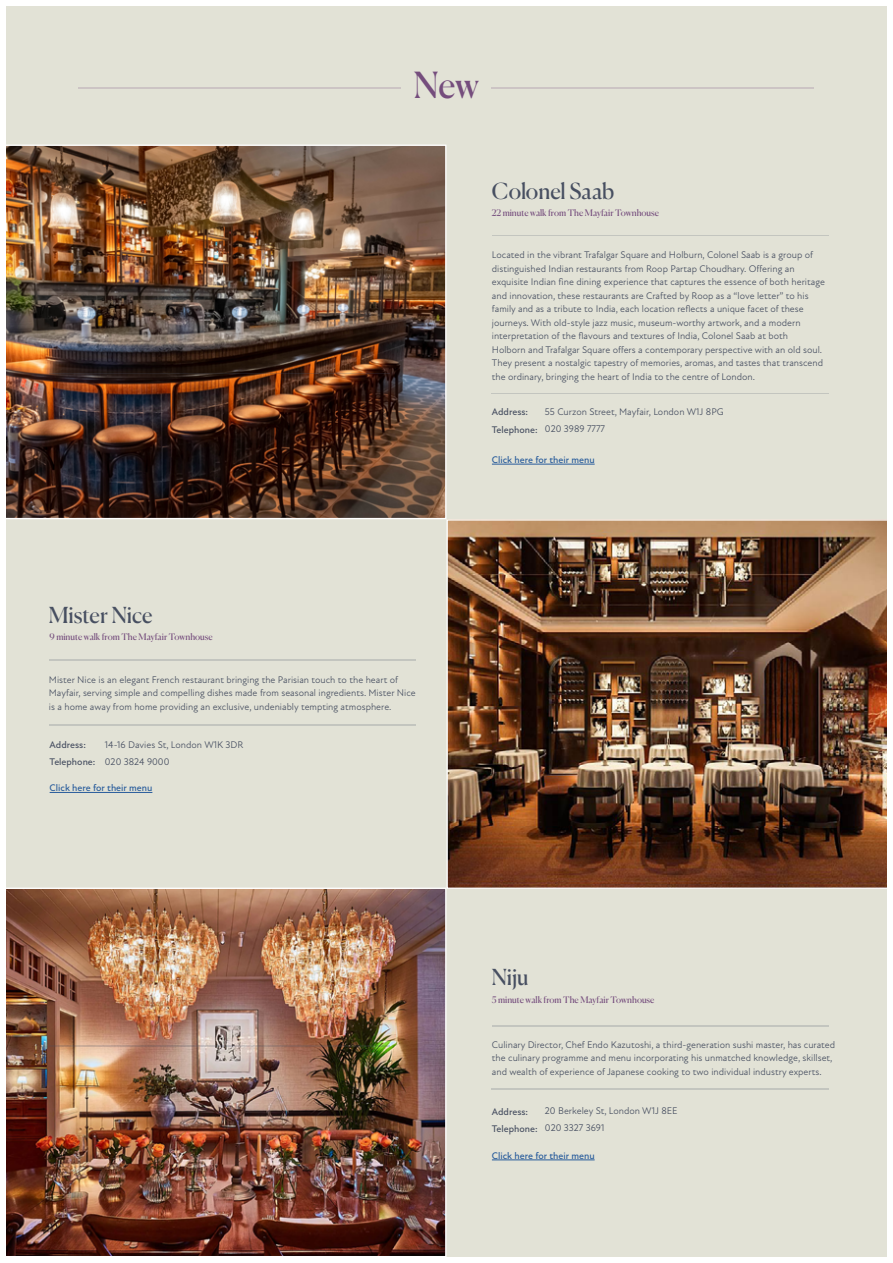
<style>
.page{position:relative;width:893px;height:1263px;background:#e2e2d6}
.page>*{position:absolute;margin:0;border:0;box-sizing:border-box;transform-origin:0 0}
.t1{font:36px "Canela";color:#754d7d}
.t2{font:22.05px "Canela";letter-spacing:-.005em;color:#474f61}
.t3{font:9.75px/13.5px "New Atten";color:#474f61}
.t4{font:500 9.75px "New Atten";color:#275b9b}
.t5{font:500 9.75px/17.1px "New Atten";color:#474f61}
.t6{font:9px "Canela";letter-spacing:-.005em;color:#754d7d}
</style>
<div class="page">
<div style="left:0;top:0;width:893px;height:6px;background:#fff"></div>
<hr style="left:78px;top:87px;width:323px;height:2px;background:#754d7d">
<hr style="left:491px;top:87px;width:323px;height:2px;background:#754d7d">
<hr style="left:50px;top:792px;width:102px;height:1px;background:#275b9b">
<hr style="left:492px;top:464px;width:103px;height:1px;background:#275b9b">
<hr style="left:492px;top:1159px;width:103px;height:1px;background:#275b9b">
<hr style="left:49px;top:659px;width:367px;height:1px;background:#474f61">
<hr style="left:49px;top:724px;width:367px;height:2px;background:#474f61">
<hr style="left:492px;top:235px;width:337px;height:1px;background:#474f61">
<hr style="left:492px;top:1025px;width:337px;height:1px;background:#474f61">
<hr style="left:491px;top:393px;width:338px;height:1px;background:#474f61">
<hr style="left:491px;top:1089px;width:338px;height:1px;background:#474f61">
<img style="left:6px;top:147px;width:438px;height:370px">
<img style="left:6px;top:890px;width:438px;height:365px">
<hr style="left:50px;top:373px;width:340px;height:1px;background:#474f61">
<hr style="left:50px;top:1045px;width:340px;height:1px;background:#474f61">
<img style="left:448px;top:521px;width:439px;height:366px">
<div style="left:0;top:0;width:6px;height:1262px;background:#fff"></div>
<div style="left:0;top:1257px;width:893px;height:6px;background:#fff"></div>
<div style="left:887px;top:0;width:6px;height:1262px;background:#fff"></div>
<h1 class="t1" style="left:414px;top:57px;width:67px">New</h1>
<h2 class="t2" style="left:492px;top:174px;width:124px">Colonel Saab</h2>
<p class="t6" style="left:492px;top:205px;width:169px">22 minute walk from The Mayfair Townhouse</p>
<p class="t3" style="left:492px;top:248px;width:335px">Located in the vibrant Trafalgar Square and Holburn, Colonel Saab is a group of distinguished Indian restaurants from Roop Partap Choudhary. Offering an exquisite Indian fine dining experience that captures the essence of both heritage and innovation, these restaurants are Crafted by Roop as a “love letter” to his family and as a tribute to India, each location reflects a unique facet of these journeys. With old-style jazz music, museum-worthy artwork, and a modern interpretation of the flavours and textures of India, Colonel Saab at both<br>Holborn and Trafalgar Square offers a contemporary perspective with an old soul.<br>They present a nostalgic tapestry of memories, aromas, and tastes that transcend the ordinary, bringing the heart of India to the centre of London.</p>
<p class="t5" style="left:492px;top:404px;width:47px">Address:<br>Telephone:</p>
<p class="t3" style="left:545px;top:403px;width:180px;line-height:17.1px">55 Curzon Street, Mayfair, London W1J 8PG<br>020 3989 7777</p>
<p class="t4" style="left:492px;top:454px;width:104px">Click here for their menu</p>
<h2 class="t2" style="left:49px;top:598px;width:105px">Mister Nice</h2>
<p class="t6" style="left:50px;top:630px;width:165px">9 minute walk from The Mayfair Townhouse</p>
<p class="t3" style="left:49px;top:673px;width:368px">Mister Nice is an elegant French restaurant bringing the Parisian touch to the heart of<br>Mayfair, serving simple and compelling dishes made from seasonal ingredients. Mister Nice is a home away from home providing an exclusive, undeniably tempting atmosphere.</p>
<p class="t5" style="left:50px;top:736px;width:47px">Address:<br>Telephone:</p>
<p class="t3" style="left:105px;top:736px;width:140px;line-height:17.1px">14-16 Davies St, London W1K 3DR<br>020 3824 9000</p>
<p class="t4" style="left:50px;top:782px;width:104px">Click here for their menu</p>
<h2 class="t2" style="left:492px;top:960px;width:38px">Niju</h2>
<p class="t6" style="left:492px;top:992px;width:164px">5 minute walk from The Mayfair Townhouse</p>
<p class="t3" style="left:492px;top:1037px;width:345px">Culinary Director, Chef Endo Kazutoshi, a third-generation sushi master, has curated the culinary programme and menu incorporating his unmatched knowledge, skillset, and wealth of experience of Japanese cooking to two individual industry experts.</p>
<p class="t5" style="left:492px;top:1103px;width:47px">Address:<br>Telephone:</p>
<p class="t3" style="left:545px;top:1102px;width:134px;line-height:17.1px">20 Berkeley St, London W1J 8EE<br>020 3327 3691</p>
<p class="t4" style="left:492px;top:1150px;width:104px">Click here for their menu</p>
</div>
